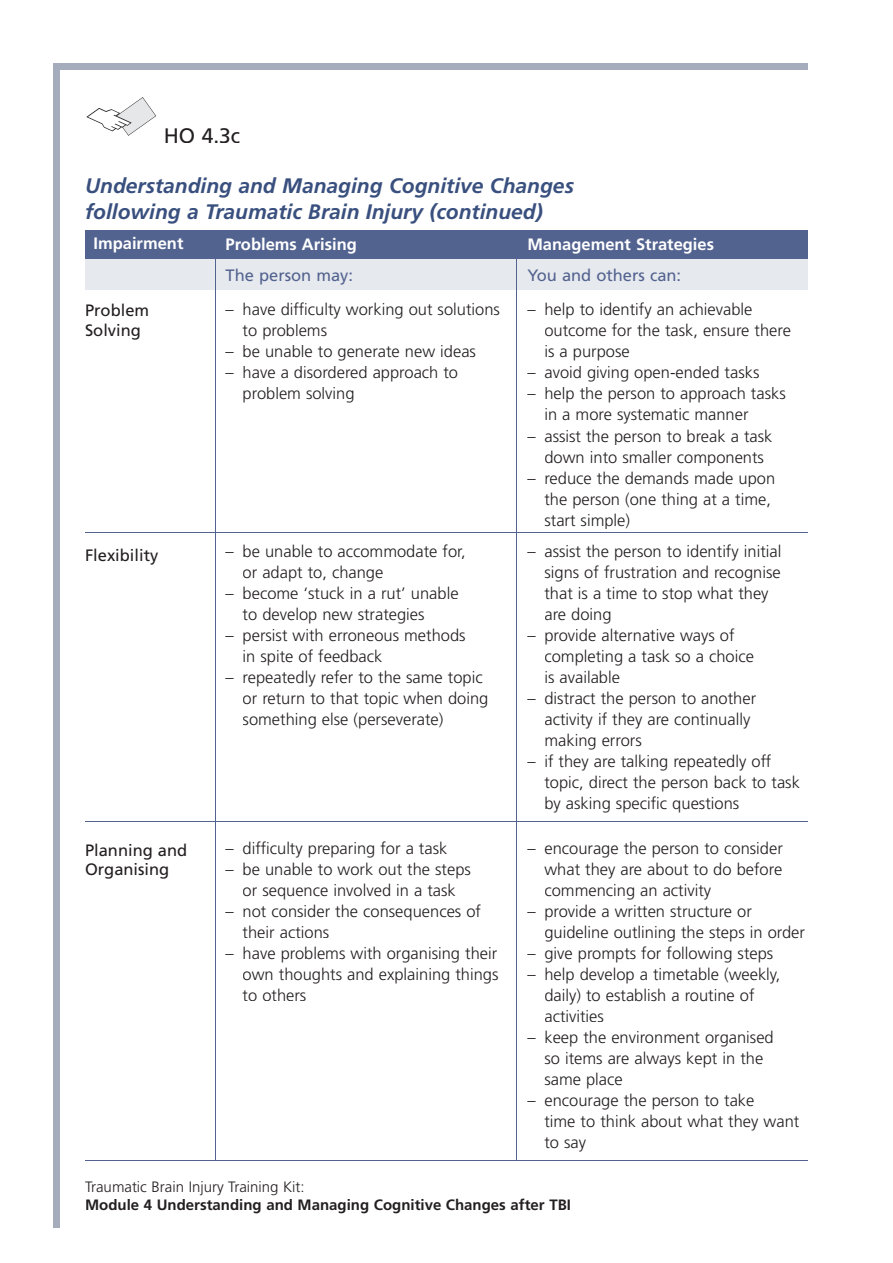
<style>
.page{position:relative;width:893px;height:1263px;background:#fff}
.page>*{position:absolute;margin:0;border:0;box-sizing:border-box;transform-origin:0 0}
.t1{font:italic 700 21px/25.2px "Frutiger";color:#394f7e}
.t2{font:21px "Frutiger";color:#231f20}
.t3{font:300 16.5px/21px "Frutiger";color:#231f20}
.t4{font:16.5px/19.5px "Frutiger";color:#231f20}
.t5{font:700 16.5px "Frutiger";color:#fff}
.t6{font:16.5px "Frutiger";color:#536390}
.t7{font:700 15px "Frutiger";color:#231f20}
.t8{font:300 15px "Frutiger";color:#231f20}
</style>
<div class="page">
<div style="left:54px;top:67px;width:6px;height:1160px;background:#a5adbc"></div>
<div style="left:54px;top:64px;width:754px;height:6px;background:#a5adbc"></div>
<svg style="left:86px;top:97px;width:70px;height:39px"></svg>
<div style="left:85px;top:230px;width:723px;height:29px;background:#536390"></div>
<div style="left:85px;top:259px;width:723px;height:30px;background:#e6e9ed"></div>
<hr style="left:215px;top:234px;width:1px;height:926px;background:#536390">
<hr style="left:516px;top:234px;width:1px;height:926px;background:#536390">
<hr style="left:85px;top:532px;width:723px;height:1px;background:#536390">
<hr style="left:85px;top:821px;width:723px;height:1px;background:#536390">
<hr style="left:85px;top:1160px;width:723px;height:1px;background:#536390">
<p class="t2" style="left:164px;top:123px;width:78px">HO 4.3c</p>
<p class="t1" style="left:85px;top:173px;width:490px">Understanding and Managing Cognitive Changes following a Traumatic Brain Injury (continued)</p>
<p class="t5" style="left:94px;top:233px;width:91px">Impairment</p>
<p class="t5" style="left:226px;top:234px;width:133px">Problems Arising</p>
<p class="t6" style="left:226px;top:265px;width:129px">The person may:</p>
<p class="t5" style="left:527px;top:234px;width:188px">Management Strategies</p>
<p class="t6" style="left:527px;top:265px;width:155px">You and others can:</p>
<p class="t4" style="left:85px;top:301px;width:66px">Problem<br>Solving</p>
<p class="t3" style="left:243px;top:299px;width:259px;text-indent:-17px">– have difficulty working out solutions to problems</p>
<p class="t3" style="left:226px;top:341px;width:252px">– be unable to generate new ideas</p>
<p class="t3" style="left:243px;top:362px;width:217px;text-indent:-17px">– have a disordered approach to problem solving</p>
<p class="t3" style="left:544px;top:299px;width:248px;text-indent:-17px">– help to identify an achievable outcome for the task, ensure there is a purpose</p>
<p class="t3" style="left:527px;top:362px;width:234px">– avoid giving open-ended tasks</p>
<p class="t3" style="left:544px;top:383px;width:243px;text-indent:-17px">– help the person to approach tasks in a more systematic manner</p>
<p class="t3" style="left:527px;top:425px;width:247px;text-align:center">– assist the person to break a task down into smaller components</p>
<p class="t3" style="left:544px;top:467px;width:232px;text-indent:-17px">– reduce the demands made upon the person (one thing at a time, start simple)</p>
<p class="t4" style="left:85px;top:545px;width:75px">Flexibility</p>
<p class="t3" style="left:243px;top:540px;width:225px;text-indent:-17px">– be unable to accommodate for, or adapt to, change</p>
<p class="t3" style="left:243px;top:582px;width:217px;text-indent:-17px">– become ‘stuck in a rut’ unable to develop new strategies</p>
<p class="t3" style="left:243px;top:624px;width:224px;text-indent:-17px">– persist with erroneous methods in spite of feedback</p>
<p class="t3" style="left:243px;top:666px;width:247px;text-indent:-17px">– repeatedly refer to the same topic or return to that topic when doing something else (perseverate)</p>
<p class="t3" style="left:544px;top:540px;width:238px;text-indent:-17px">– assist the person to identify initial signs of frustration and recognise that is a time to stop what they are doing</p>
<p class="t3" style="left:544px;top:624px;width:211px;text-indent:-17px">– provide alternative ways of completing a task so a choice is available</p>
<p class="t3" style="left:544px;top:687px;width:213px;text-indent:-17px">– distract the person to another activity if they are continually making errors</p>
<p class="t3" style="left:544px;top:750px;width:257px;text-indent:-17px">– if they are talking repeatedly off topic, direct the person back to task by asking specific questions</p>
<p class="t4" style="left:85px;top:840px;width:104px">Planning and<br>Organising</p>
<p class="t3" style="left:226px;top:837px;width:223px">– difficulty preparing for a task</p>
<p class="t3" style="left:226px;top:858px;width:247px;text-align:center">– be unable to work out the steps or sequence involved in a task</p>
<p class="t3" style="left:243px;top:900px;width:240px;text-indent:-17px">– not consider the consequences of their actions</p>
<p class="t3" style="left:243px;top:942px;width:257px;text-align:justify;text-indent:-17px">– have problems with organising their own thoughts and explaining things to others</p>
<p class="t3" style="left:544px;top:837px;width:240px;text-align:justify;text-indent:-17px">– encourage the person to consider what they are about to do before commencing an activity</p>
<p class="t3" style="left:544px;top:900px;width:262px;text-indent:-17px">– provide a written structure or guideline outlining the steps in order</p>
<p class="t3" style="left:527px;top:942px;width:247px">– give prompts for following steps</p>
<p class="t3" style="left:544px;top:963px;width:237px;text-indent:-17px">– help develop a timetable (weekly, daily) to establish a routine of activities</p>
<p class="t3" style="left:544px;top:1026px;width:231px;text-indent:-17px">– keep the environment organised so items are always kept in the same place</p>
<p class="t3" style="left:544px;top:1089px;width:256px;text-indent:-17px">– encourage the person to take<br>time to think about what they want to say</p>
<p class="t8" style="left:85px;top:1178px;width:221px">Traumatic Brain Injury Training Kit:</p>
<p class="t7" style="left:85px;top:1196px;width:487px">Module 4 Understanding and Managing Cognitive Changes after TBI</p>
</div>
